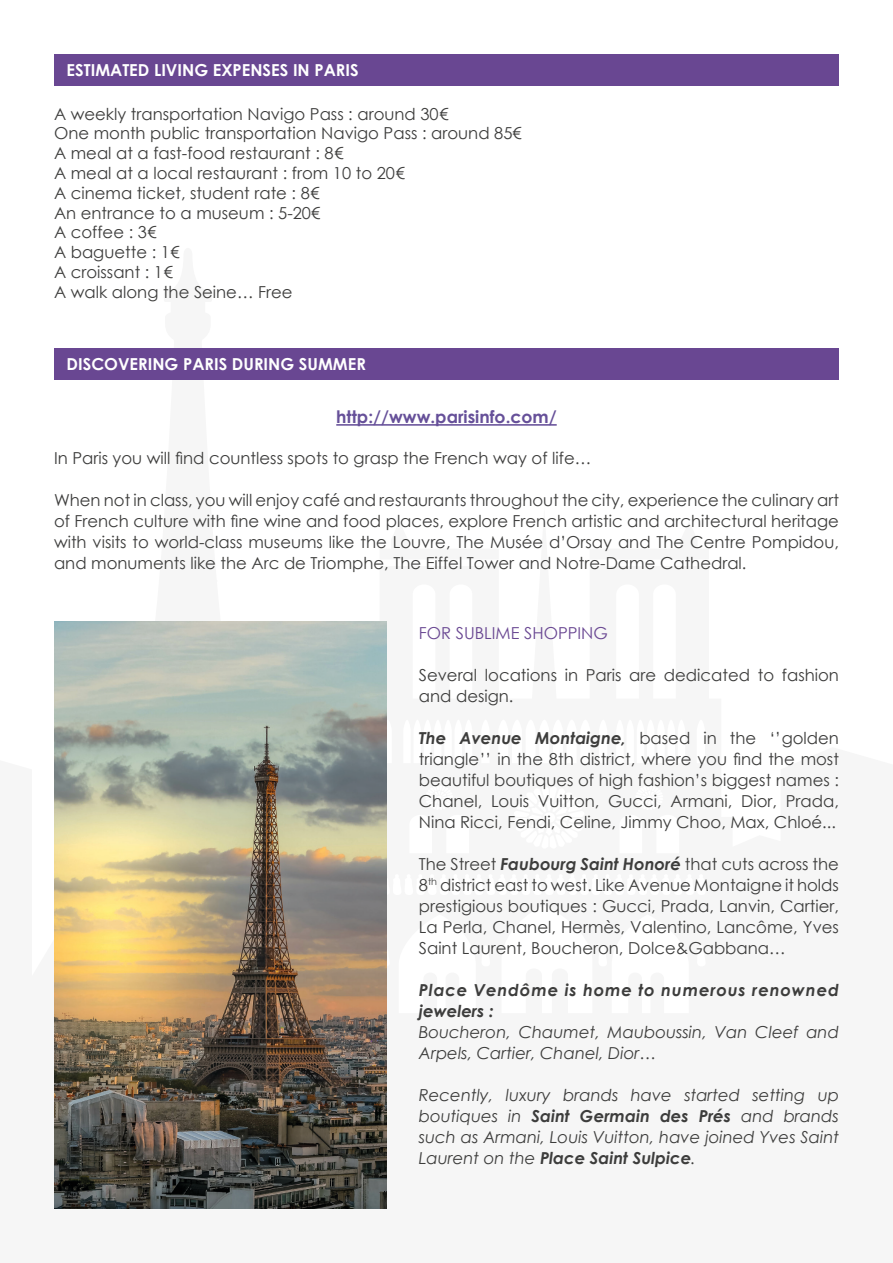
<style>
.page{position:relative;width:893px;height:1263px;background:#fff}
.page>*{position:absolute;margin:0;border:0;box-sizing:border-box;transform-origin:0 0}
.t1{font:700 17.25px "Century Gothic";color:#665099}
.t2{font:16.5px/21px "Century Gothic";color:#3d3d3c;text-align:justify}
.t3{font:italic 16.5px/21px "Century Gothic";color:#3d3d3c}
.t4{font:700 16.5px "Century Gothic";color:#fff}
.t5{font:italic 700 16.5px/21px "Century Gothic";letter-spacing:.05em;color:#3d3d3c}
.t6{font:16.5px "Century Gothic";color:#694792}
.s1{font-weight:700;font-style:italic}
.s2{font-weight:700}
</style>
<div class="page">
<hr style="left:336px;top:424px;width:221px;height:2px;background:#665099">
<div style="left:54px;top:54px;width:785px;height:31px;background:#694792"></div>
<div style="left:54px;top:348px;width:785px;height:31px;background:#694792"></div>
<img style="left:54px;top:621px;width:333px;height:588px">
<p class="t4" style="left:67px;top:57px;width:294px">ESTIMATED LIVING EXPENSES IN PARIS</p>
<p class="t2" style="left:54px;top:103px;width:469px;line-height:19.8px;text-align:left">A weekly transportation Navigo Pass : around 30€<br>One month public transportation Navigo Pass : around 85€<br>A meal at a fast-food restaurant : 8€<br>A meal at a local restaurant : from 10 to 20€<br>A cinema ticket, student rate : 8€<br>An entrance to a museum : 5-20€<br>A coffee : 3€<br>A baguette : 1€<br>A croissant : 1€<br>A walk along the Seine… Free</p>
<p class="t4" style="left:67px;top:352px;width:301px">DISCOVERING PARIS DURING SUMMER</p>
<p class="t1" style="left:336px;top:404px;width:222px">http://www.parisinfo.com/</p>
<p class="t2" style="left:54px;top:447px;width:539px">In Paris you will find countless spots to grasp the French way of life…</p>
<p class="t2" style="left:54px;top:489px;width:786px">When not in class, you will enjoy café and restaurants throughout the city, experience the culinary art of French culture with fine wine and food places, explore French artistic and architectural heritage with visits to world-class museums like the Louvre, The Musée d’Orsay and The Centre Pompidou, and monuments like the Arc de Triomphe, The Eiffel Tower and Notre-Dame Cathedral.</p>
<p class="t6" style="left:419px;top:621px;width:191px">FOR SUBLIME SHOPPING</p>
<p class="t2" style="left:419px;top:664px;width:422px">Several locations in Paris are dedicated to fashion and design.</p>
<p class="t2" style="left:419px;top:727px;width:422px"><span class="s1">The Avenue Montaigne,</span> based in the ‘’golden triangle’’ in the 8th district, where you find the most beautiful boutiques of high fashion’s biggest names :<br>Chanel, Louis Vuitton, Gucci, Armani, Dior, Prada, Nina Ricci, Fendi, Celine, Jimmy Choo, Max, Chloé...</p>
<p class="t2" style="left:419px;top:853px;width:422px">The Street <span class="s1">Faubourg Saint Honoré</span> that cuts across the 8<sup>th</sup> district east to west. Like Avenue Montaigne it holds prestigious boutiques : Gucci, Prada, Lanvin, Cartier, La Perla, Chanel, Hermès, Valentino, Lancôme, Yves Saint Laurent, Boucheron, Dolce&amp;Gabbana…</p>
<p class="t5" style="left:419px;top:979px;width:422px">Place Vendôme is home to numerous renowned jewelers :</p>
<p class="t3" style="left:419px;top:1021px;width:422px">Boucheron, Chaumet, Mauboussin, Van Cleef and<br>Arpels, Cartier, Chanel, Dior…</p>
<p class="t3" style="left:419px;top:1084px;width:422px;text-align:justify">Recently, luxury brands have started setting up boutiques in <span class="s2">Saint Germain des Prés</span> and brands such as Armani, Louis Vuitton, have joined Yves Saint Laurent on the <span class="s2">Place Saint Sulpice</span>.</p>
</div>
